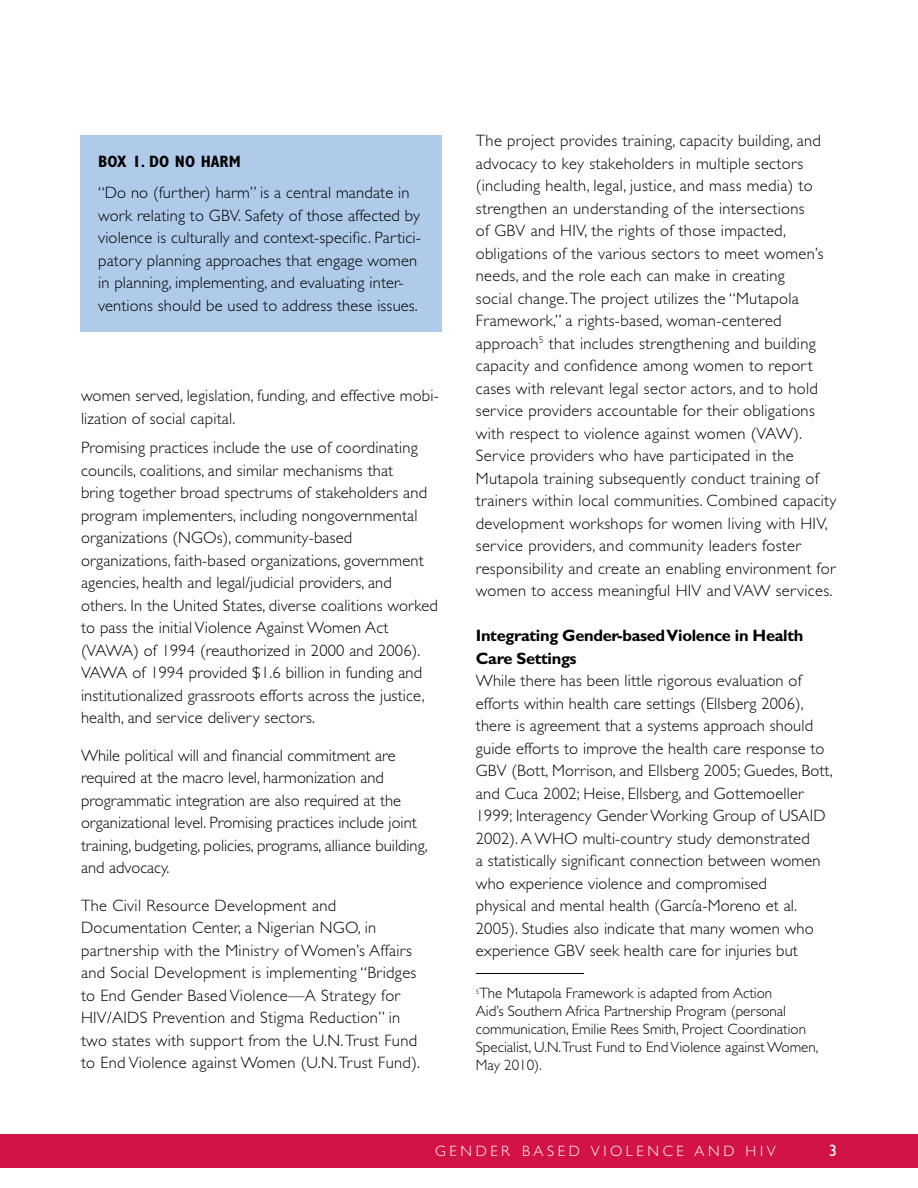
<style>
.page{position:relative;width:918px;height:1188px;background:#fff}
.page>*{position:absolute;margin:0;border:0;box-sizing:border-box;transform-origin:0 0}
.t1{font:300 16.5px/22.5px "Gill Sans Std";letter-spacing:.01em;color:#000}
.t2{font:700 16.5px/22.5px "Gill Sans Std";letter-spacing:-.02em;color:#000}
.t3{font:700 condensed 16.5px "Gill Sans Std";color:#000}
.t4{font:16.5px "Gill Sans Std";color:#fff}
.t5{font:300 15px/18px "Gill Sans Std";color:#000}
.t6{font:300 15px "Gill Sans Std";color:#fff}
</style>
<div class="page">
<hr style="left:476px;top:973px;width:108px;height:1px;background:#000">
<div style="left:80px;top:135px;width:361px;height:197px;background:#b0cbea"></div>
<div style="left:0;top:1134px;width:918px;height:34px;background:#d31245"></div>
<p class="t3" style="left:98px;top:151px;width:144px">BOX 1. DO NO HARM</p>
<p class="t1" style="left:98px;top:182px;width:313px">“Do no (further) harm” is a central mandate in</p>
<p class="t1" style="left:98px;top:204px;width:324px">work relating to GBV. Safety of those affected by</p>
<p class="t1" style="left:98px;top:227px;width:324px">violence is culturally and context-specific. Partici-</p>
<p class="t1" style="left:98px;top:249px;width:321px">patory planning approaches that engage women</p>
<p class="t1" style="left:98px;top:272px;width:306px">in planning, implementing, and evaluating inter-</p>
<p class="t1" style="left:98px;top:294px;width:321px">ventions should be used to address these issues.</p>
<p class="t1" style="left:81px;top:385px;width:359px">women served, legislation, funding, and effective mobi-</p>
<p class="t1" style="left:81px;top:404px;width:338px;line-height:29.2px">lization of social capital.<br>Promising practices include the use of coordinating</p>
<p class="t1" style="left:81px;top:459px;width:358px">councils, coalitions, and similar mechanisms that<br>bring together broad spectrums of stakeholders and program implementers, including nongovernmental organizations (nGOs), community-based organizations, faith-based organizations, government agencies, health and legal/judicial providers, and others. in the United States, diverse coalitions worked to pass the initial Violence against Women act (VaWa) of 1994 (reauthorized in 2000 and 2006).<br>VaWa of 1994 provided $1.6 billion in funding and institutionalized grassroots efforts across the justice, health, and service delivery sectors.</p>
<p class="t1" style="left:81px;top:744px;width:348px">While political will and financial commitment are required at the macro level, harmonization and programmatic integration are also required at the organizational level. Promising practices include joint training, budgeting, policies, programs, alliance building, and advocacy.</p>
<p class="t1" style="left:81px;top:894px;width:341px">The civil resource Development and Documentation center, a nigerian nGO, in partnership with the Ministry of Women’s affairs and Social Development is implementing “Bridges to end Gender Based Violence—a Strategy for hiV/aiDS Prevention and Stigma reduction” in two states with support from the U.n.Trust fund to end Violence against Women (U.n.Trust fund).</p>
<p class="t1" style="left:476px;top:130px;width:362px">The project provides training, capacity building, and advocacy to key stakeholders in multiple sectors (including health, legal, justice, and mass media) to strengthen an understanding of the intersections<br>of GBV and hiV, the rights of those impacted, obligations of the various sectors to meet women’s needs, and the role each can make in creating<br>social change.The project utilizes the “Mutapola framework,” a rights-based, woman-centered approach<sup>5</sup> that includes strengthening and building capacity and confidence among women to report cases with relevant legal sector actors, and to hold service providers accountable for their obligations with respect to violence against women (VaW).<br>Service providers who have participated in the Mutapola training subsequently conduct training of trainers within local communities. combined capacity development workshops for women living with hiV, service providers, and community leaders foster responsibility and create an enabling environment for women to access meaningful hiV and VaW services.</p>
<h4 class="t2" style="left:476px;top:624px;width:329px">Integrating Gender-basedViolence in Health<br>Care Settings</h4>
<p class="t1" style="left:476px;top:670px;width:358px">While there has been little rigorous evaluation of efforts within health care settings (ellsberg 2006), there is agreement that a systems approach should guide efforts to improve the health care response to GBV (Bott, Morrison, and ellsberg 2005; Guedes, Bott, and cuca 2002; heise, ellsberg, and Gottemoeller 1999; interagency Gender Working Group of USaiD 2002).a WhO multi-country study demonstrated<br>a statistically significant connection between women who experience violence and compromised<br>physical and mental health (García-Moreno et al.<br>2005). Studies also indicate that many women who experience GBV seek health care for injuries but</p>
<p class="t5" style="left:476px;top:984px;width:344px"><sup>5</sup>The Mutapola framework is adapted from action<br>aid’s Southern africa Partnership Program (personal communication, emilie rees Smith, Project coordination Specialist, U.n.Trust fund to end Violence against Women, May 2010).</p>
<p class="t6" style="left:435px;top:1142px;width:342px">G e n D e r B a S e D V i O l e n c e a n D h i V</p>
<p class="t4" style="left:829px;top:1141px;width:10px">3</p>
</div>
